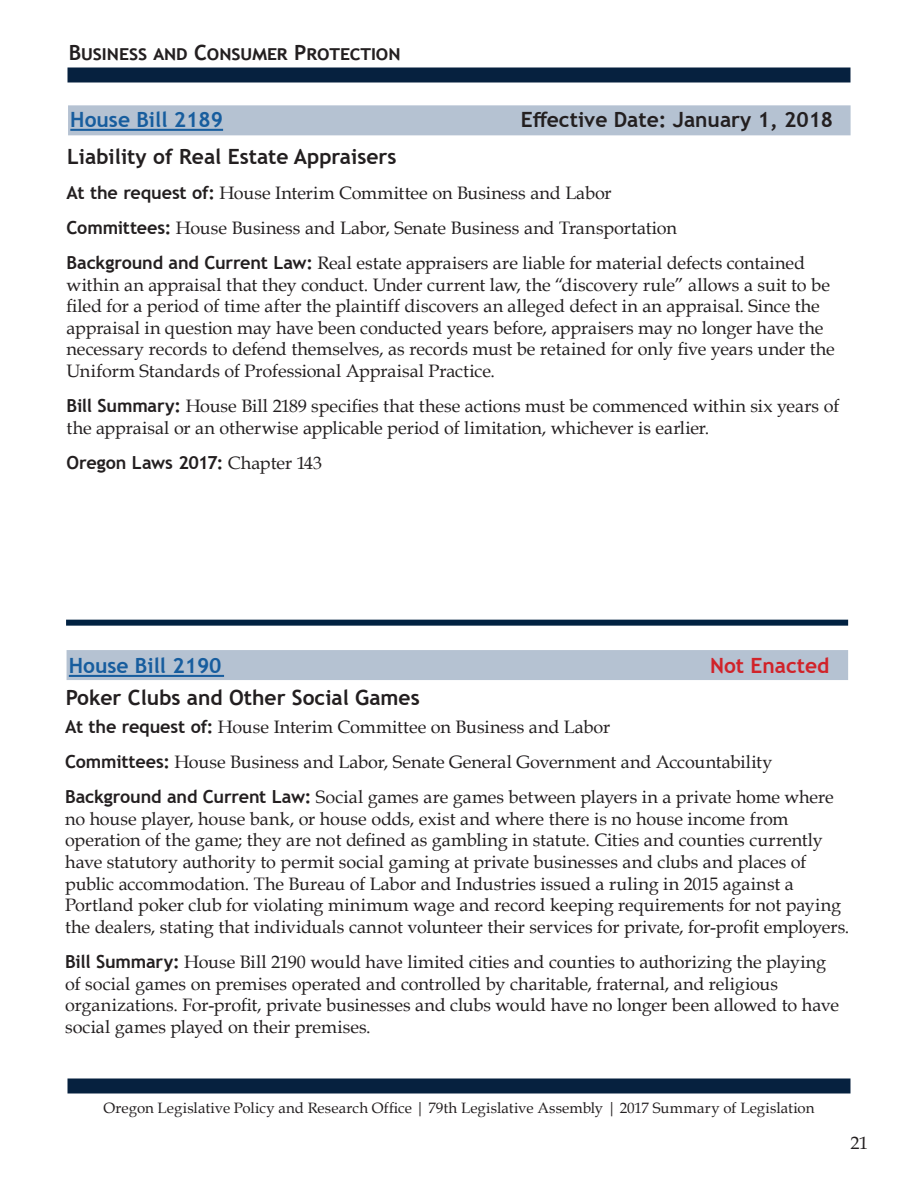
<style>
.page{position:relative;width:918px;height:1188px;background:#fff}
.page>*{position:absolute;margin:0;border:0;box-sizing:border-box;transform-origin:0 0}
.t1{font:700 21px "Trebuchet MS";color:#231f20}
.t2{font:700 21px "Trebuchet MS";color:#175d9e}
.t3{font:700 21px "Trebuchet MS";color:#d1232a}
.t4{font:18px/21.6px "Book Antiqua";letter-spacing:-.005em;color:#231f20}
.t5{font:700 18px "Trebuchet MS";letter-spacing:-.005em;color:#231f20}
.t6{font:15px "Book Antiqua";letter-spacing:.005em;color:#231f20}
.s1{font-family:"Trebuchet MS";font-weight:700}
.s2{font-family:"Book Antiqua";font-weight:400}
</style>
<div class="page">
<div style="left:68px;top:68px;width:782px;height:14px;background:#06213f"></div>
<div style="left:68px;top:1078px;width:782px;height:16px;background:#06213f"></div>
<div style="left:68px;top:105px;width:783px;height:30px;background:#b5c2d2"></div>
<hr style="left:70px;top:129px;width:153px;height:2px;background:#175d9e">
<div style="left:67px;top:650px;width:781px;height:30px;background:#b5c2d2"></div>
<hr style="left:69px;top:675px;width:155px;height:2px;background:#175d9e">
<div style="left:66px;top:620px;width:782px;height:6px;background:#002141"></div>
<p class="t1" style="left:69px;top:39px;width:333px">Business and Consumer Protection</p>
<p class="t2" style="left:70px;top:107px;width:154px">House Bill 2189</p>
<p class="t1" style="left:521px;top:107px;width:314px">Effective Date: January 1, 2018</p>
<p class="t1" style="left:67px;top:144px;width:331px">Liability of Real Estate Appraisers</p>
<p class="t4" style="left:67px;top:175px;width:740px;line-height:35.1px"><span class="s1">At the request of:</span> House Interim Committee on Business and Labor<br><span class="s1">Committees:</span> House Business and Labor, Senate Business and Transportation<br><span class="s1">Background and Current Law:</span> Real estate appraisers are liable for material defects contained</p>
<p class="t4" style="left:67px;top:273px;width:770px">within an appraisal that they conduct. Under current law, the “discovery rule” allows a suit to be filed for a period of time after the plaintiff discovers an alleged defect in an appraisal. Since the appraisal in question may have been conducted years before, appraisers may no longer have the necessary records to defend themselves, as records must be retained for only five years under the Uniform Standards of Professional Appraisal Practice.</p>
<p class="t4" style="left:67px;top:395px;width:774px"><span class="s1">Bill Summary:</span> House Bill 2189 specifies that these actions must be commenced within six years of the appraisal or an otherwise applicable period of limitation, whichever is earlier.</p>
<p class="t5" style="left:67px;top:451px;width:257px">Oregon Laws 2017: <span class="s2">Chapter 143</span></p>
<p class="t2" style="left:69px;top:653px;width:154px">House Bill 2190</p>
<p class="t3" style="left:710px;top:653px;width:121px">Not Enacted</p>
<p class="t1" style="left:66px;top:684px;width:355px">Poker Clubs and Other Social Games</p>
<p class="t4" style="left:65px;top:709px;width:770px;line-height:35.1px"><span class="s1">At the request of:</span> House Interim Committee on Business and Labor<br><span class="s1">Committees:</span> House Business and Labor, Senate General Government and Accountability<br><span class="s1">Background and Current Law:</span> Social games are games between players in a private home where</p>
<p class="t4" style="left:65px;top:808px;width:786px">no house player, house bank, or house odds, exist and where there is no house income from operation of the game; they are not defined as gambling in statute. Cities and counties currently have statutory authority to permit social gaming at private businesses and clubs and places of public accommodation. The Bureau of Labor and Industries issued a ruling in 2015 against a Portland poker club for violating minimum wage and record keeping requirements for not paying the dealers, stating that individuals cannot volunteer their services for private, for-profit employers.</p>
<p class="t4" style="left:65px;top:951px;width:775px"><span class="s1">Bill Summary:</span> House Bill 2190 would have limited cities and counties to authorizing the playing of social games on premises operated and controlled by charitable, fraternal, and religious organizations. For-profit, private businesses and clubs would have no longer been allowed to have social games played on their premises.</p>
<p class="t6" style="left:104px;top:1097px;width:712px">Oregon Legislative Policy and Research Office | 79th Legislative Assembly | 2017 Summary of Legislation</p>
<p class="t4" style="left:850px;top:1131px;width:19px">21</p>
</div>
